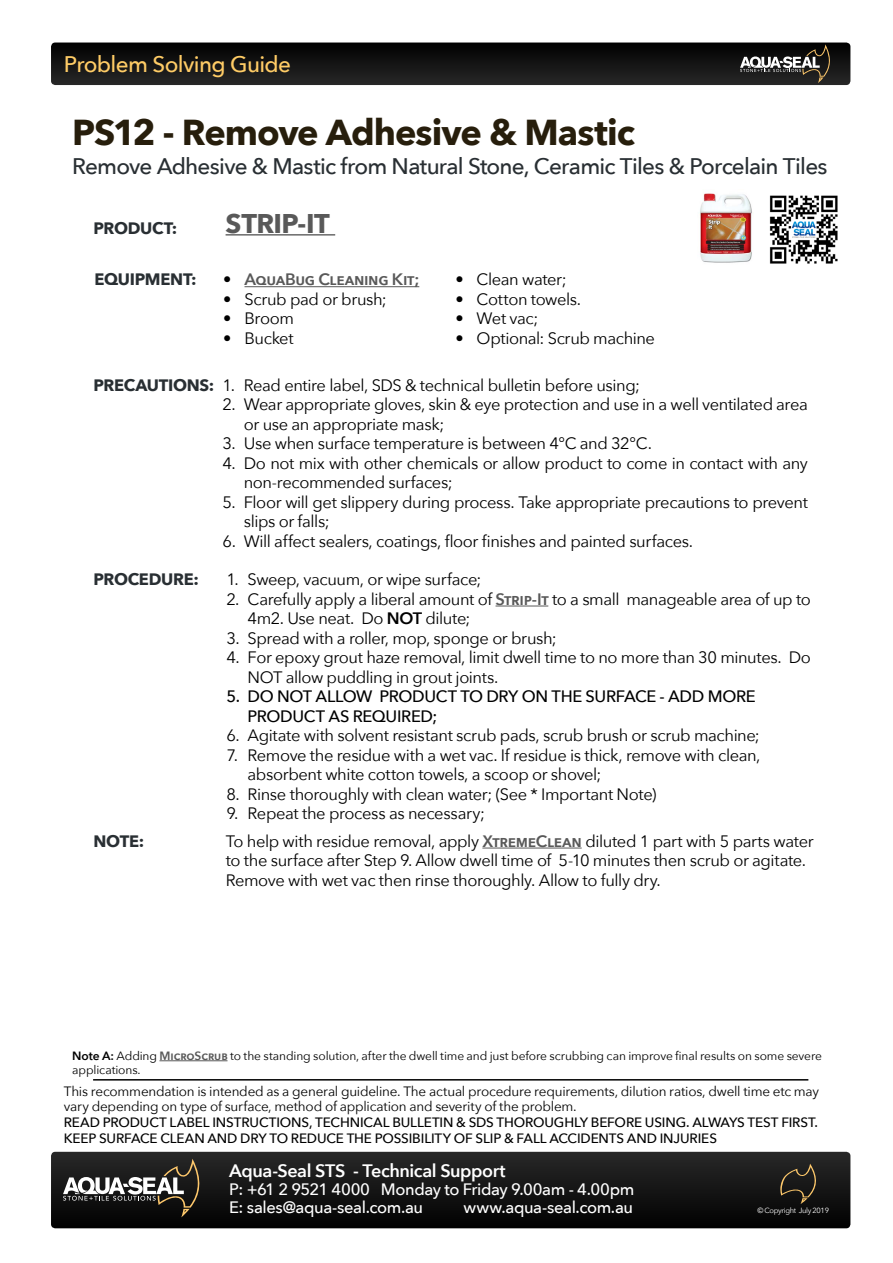
<style>
.page{position:relative;width:893px;height:1263px;background:#fff}
.page>*{position:absolute;margin:0;border:0;box-sizing:border-box;transform-origin:0 0}
.t1{font:700 36px "Avenir Next";letter-spacing:-.03em;color:#271e0c}
.t2{font:700 27px "Avenir Next";letter-spacing:-.025em;color:#595959}
.t3{font:500 22.5px "Avenir Next";letter-spacing:-.035em;color:#292f33}
.t4{font:500 22.5px "Avenir Next";letter-spacing:-.03em;color:#fc6}
.t5{font:600 18px "Avenir Next";letter-spacing:-.025em;color:#fff}
.NOTE{font:16.5px/19.5px "Avenir Next";letter-spacing:-.025em;color:#000}
.WEBSITE_-_EMAIL{font:500 16.5px "Avenir Next";letter-spacing:-.025em;color:#fff}
.t6{font:500 16.5px/19.5px "Avenir Next";letter-spacing:-.02em;color:#000}
.t7{font:700 16.5px "Avenir Next";letter-spacing:-.02em;color:#292f33}
.t8{font:600 16.5px "Avenir Next";letter-spacing:-.015em;color:#595959}
.t9{font:13.5px/15px "Avenir Next";letter-spacing:-.015em;color:#000}
.t10{font:500 13.5px "Avenir Next";letter-spacing:-.01em;color:#000}
.t11{font:12px/14.4px "Avenir Next";letter-spacing:-.01em;color:#000}
.t12{font:7.5px "Avenir Next";letter-spacing:-.045em;color:#fff}
.s1{font-weight:400;color:#000}
.s2{font-weight:600;color:#595959}
.s3{font-weight:600}
</style>
<div class="page">
<hr style="left:159px;top:1060px;width:69px;height:1px;background:#595959">
<hr style="left:495px;top:606px;width:53px;height:1px;background:#595959">
<hr style="left:482px;top:848px;width:100px;height:1px;background:#595959">
<img style="left:769px;top:195px;width:69px;height:69px">
<img style="left:700px;top:193px;width:52px;height:70px">
<hr style="left:226px;top:234px;width:109px;height:1px;background:#595959">
<hr style="left:244px;top:286px;width:175px;height:1px;background:#595959">
<svg style="left:51px;top:43px;width:799px;height:42px;background:#181818"></svg>
<hr style="left:93px;top:1079px;width:715px;height:1px;background:#000">
<svg style="left:51px;top:1152px;width:799px;height:76px;background:#141414"></svg>
<svg style="left:63px;top:1159px;width:140px;height:58px;background:#403f3c"></svg>
<svg style="left:780px;top:1164px;width:36px;height:40px"></svg>
<p class="t4" style="left:64px;top:45px;width:229px">Problem Solving Guide</p>
<p class="t1" style="left:72px;top:101px;width:564px">PS12 - Remove Adhesive &amp; Mastic</p>
<p class="t3" style="left:72px;top:147px;width:757px">Remove Adhesive &amp; Mastic from Natural Stone, Ceramic Tiles &amp; Porcelain Tiles</p>
<p class="t7" style="left:94px;top:214px;width:85px">PRODUCT:</p>
<p class="t2" style="left:226px;top:200px;width:106px">STRIP-IT</p>
<p class="t8" style="left:223px;top:266px;width:198px"><span class="s1">•</span> AquaBug Cleaning Kit;</p>
<p class="NOTE" style="left:223px;top:289px;width:165px">• Scrub pad or brush;</p>
<p class="NOTE" style="left:223px;top:308px;width:72px">• Broom</p>
<p class="NOTE" style="left:223px;top:328px;width:72px">• Bucket</p>
<p class="t7" style="left:94px;top:265px;width:104px">EQUIPMENT:</p>
<p class="NOTE" style="left:455px;top:269px;width:113px">• Clean water;</p>
<p class="NOTE" style="left:455px;top:289px;width:127px">• Cotton towels.</p>
<p class="NOTE" style="left:455px;top:308px;width:85px">• Wet vac;</p>
<p class="NOTE" style="left:455px;top:328px;width:201px">• Optional: Scrub machine</p>
<p class="t7" style="left:94px;top:371px;width:122px">PRECAUTIONS:</p>
<p class="NOTE" style="left:223px;top:374px;width:419px">1. Read entire label, SDS &amp; technical bulletin before using;</p>
<p class="NOTE" style="left:244px;top:394px;width:566px;text-indent:-21px">2. Wear appropriate gloves, skin &amp; eye protection and use in a well ventilated area or use an appropriate mask;</p>
<p class="NOTE" style="left:223px;top:433px;width:431px">3. Use when surface temperature is between 4°C and 32°C.</p>
<p class="NOTE" style="left:244px;top:452px;width:566px;text-indent:-21px">4. Do not mix with other chemicals or allow product to come in contact with any non-recommended surfaces;</p>
<p class="NOTE" style="left:244px;top:491px;width:566px;text-indent:-21px">5. Floor will get slippery during process. Take appropriate precautions to prevent slips or falls;</p>
<p class="NOTE" style="left:223px;top:530px;width:472px">6. Will affect sealers, coatings, floor finishes and painted surfaces.</p>
<p class="t7" style="left:94px;top:565px;width:107px">PROCEDURE:</p>
<p class="NOTE" style="left:226px;top:569px;width:257px">1. Sweep, vacuum, or wipe surface;</p>
<p class="NOTE" style="left:248px;top:589px;width:565px;text-indent:-21px">2. Carefully apply a liberal amount of <span class="s2">Strip-It</span> to a small manageable area of up to<br>4m2. Use neat. Do <span class="s3">NOT</span> dilute;</p>
<p class="NOTE" style="left:226px;top:628px;width:332px">3. Spread with a roller, mop, sponge or brush;</p>
<p class="NOTE" style="left:248px;top:647px;width:565px;text-indent:-21px">4. For epoxy grout haze removal, limit dwell time to no more than 30 minutes. Do<br>NOT allow puddling in grout joints.</p>
<p class="t6" style="left:248px;top:686px;width:510px;text-indent:-21px">5. DO NOT ALLOW PRODUCT TO DRY ON THE SURFACE - ADD MORE<br>PRODUCT AS REQUIRED;</p>
<p class="NOTE" style="left:226px;top:725px;width:535px">6. Agitate with solvent resistant scrub pads, scrub brush or scrub machine;</p>
<p class="NOTE" style="left:248px;top:745px;width:514px;text-indent:-21px">7. Remove the residue with a wet vac. If residue is thick, remove with clean, absorbent white cotton towels, a scoop or shovel;</p>
<p class="NOTE" style="left:226px;top:784px;width:432px">8. Rinse thoroughly with clean water; (See * Important Note)</p>
<p class="NOTE" style="left:226px;top:803px;width:260px">9. Repeat the process as necessary;</p>
<p class="t7" style="left:94px;top:827px;width:52px">NOTE:</p>
<p class="NOTE" style="left:226px;top:831px;width:589px">To help with residue removal, apply <span class="s2">XtremeClean</span> diluted 1 part with 5 parts water to the surface after Step 9. Allow dwell time of 5-10 minutes then scrub or agitate.<br>Remove with wet vac then rinse thoroughly. Allow to fully dry.</p>
<p class="t11" style="left:72px;top:1048px;width:751px"><span class="s3">Note A:</span> Adding <span class="s2">MicroScrub</span> to the standing solution, after the dwell time and just before scrubbing can improve final results on some severe applications.</p>
<p class="t9" style="left:64px;top:1083px;width:757px">This recommendation is intended as a general guideline. The actual procedure requirements, dilution ratios, dwell time etc may vary depending on type of surface, method of application and severity of the problem.</p>
<p class="t10" style="left:64px;top:1111px;width:756px">READ PRODUCT LABEL INSTRUCTIONS, TECHNICAL BULLETIN &amp; SDS THOROUGHLY BEFORE USING. ALWAYS TEST FIRST.</p>
<p class="t10" style="left:64px;top:1127px;width:655px">KEEP SURFACE CLEAN AND DRY TO REDUCE THE POSSIBILITY OF SLIP &amp; FALL ACCIDENTS AND INJURIES</p>
<p class="t5" style="left:229px;top:1155px;width:278px">Aqua-Seal STS - Technical Support</p>
<p class="WEBSITE_-_EMAIL" style="left:229px;top:1175px;width:407px">P: +61 2 9521 4000 Monday to Friday 9.00am - 4.00pm</p>
<p class="WEBSITE_-_EMAIL" style="left:229px;top:1193px;width:195px">E: sales@aqua-seal.com.au</p>
<p class="WEBSITE_-_EMAIL" style="left:464px;top:1193px;width:171px">www.aqua-seal.com.au</p>
<p class="t12" style="left:757px;top:1204px;width:73px">© Copyright July 2019</p>
</div>
